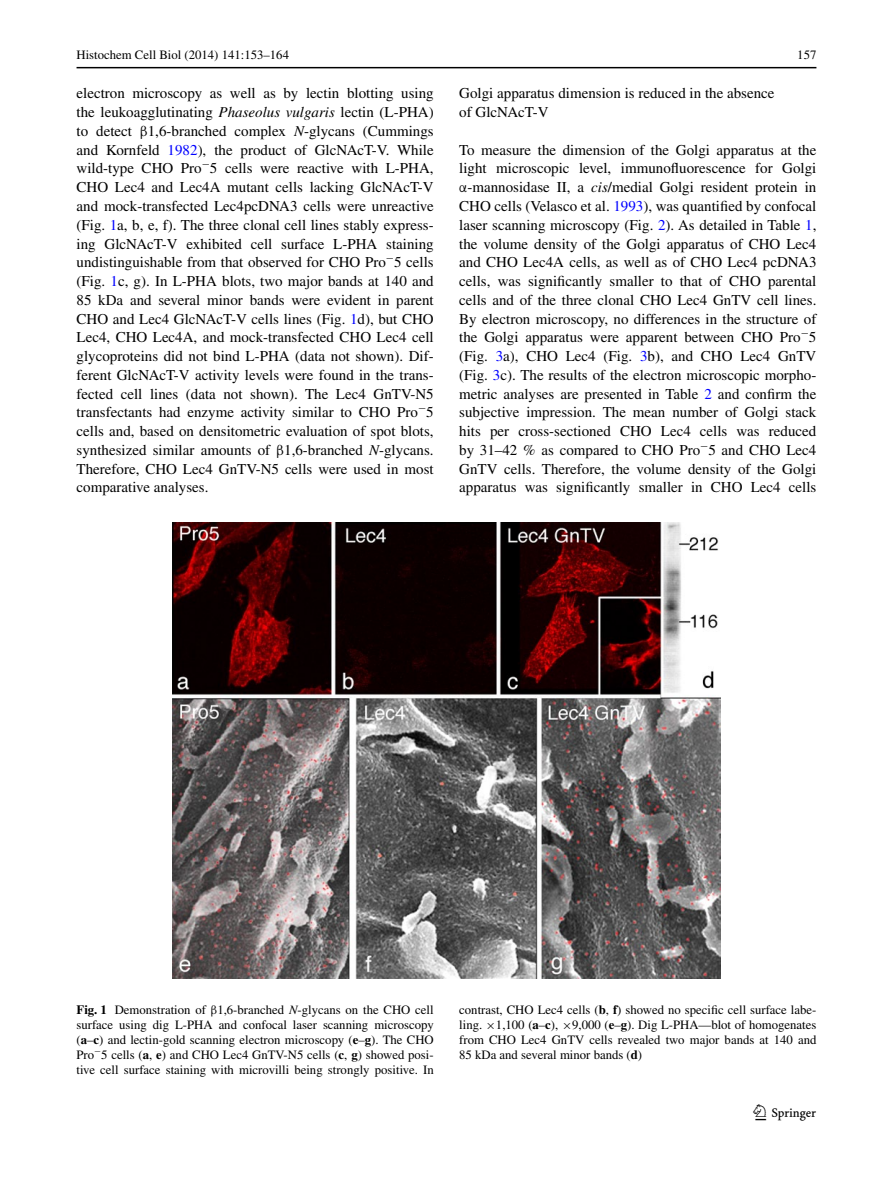
<style>
.page{position:relative;width:893px;height:1187px;background:#fff}
.page>*{position:absolute;margin:0;border:0;box-sizing:border-box;transform-origin:0 0}
.t1{font:22.5px "Springnew";color:#000}
.Para{font:15px/18.8px "Times";color:#000;text-align:justify}
.Section2{font:15px/18.8px "Times";color:#000}
.fig_p{font:12.75px/15px "Times";color:#000;text-align:justify}
.s1{font-style:italic}
.s2{font-family:"MTGU"}
.s3{color:#00f}
.s4{font-weight:700}
.s5{font-family:"MTSY"}
</style>
<div class="page">
<hr style="left:77px;top:67px;width:739px;height:1px;background:#000">
<img style="left:172px;top:522px;width:549px;height:456px">
<p class="fig_p" style="left:77px;top:48px;width:214px">Histochem Cell Biol (2014) 141:153–164</p>
<p class="fig_p" style="left:797px;top:48px;width:21px">157</p>
<p class="Para" style="left:77px;top:84px;width:359px">electron microscopy as well as by lectin blotting using the leukoagglutinating <span class="s1">Phaseolus vulgaris</span> lectin (L-PHA) to detect <span class="s2">β</span>1,6-branched complex <span class="s1">N</span>-glycans (Cummings and Kornfeld <span class="s3">1982</span>), the product of GlcNAcT-V. While wild-type CHO Pro<sup>−</sup>5 cells were reactive with L-PHA, CHO Lec4 and Lec4A mutant cells lacking GlcNAcT-V and mock-transfected Lec4pcDNA3 cells were unreactive (Fig. <span class="s3">1</span>a, b, e, f). The three clonal cell lines stably express&shy;ing GlcNAcT-V exhibited cell surface L-PHA staining undistinguishable from that observed for CHO Pro<sup>−</sup>5 cells (Fig. <span class="s3">1</span>c, g). In L-PHA blots, two major bands at 140 and 85 kDa and several minor bands were evident in parent CHO and Lec4 GlcNAcT-V cells lines (Fig. <span class="s3">1</span>d), but CHO Lec4, CHO Lec4A, and mock-transfected CHO Lec4 cell glycoproteins did not bind L-PHA (data not shown). Dif&shy;ferent GlcNAcT-V activity levels were found in the trans&shy;fected cell lines (data not shown). The Lec4 GnTV-N5 transfectants had enzyme activity similar to CHO Pro<sup>−</sup>5 cells and, based on densitometric evaluation of spot blots, synthesized similar amounts of <span class="s2">β</span>1,6-branched <span class="s1">N</span>-glycans.<br>Therefore, CHO Lec4 GnTV-N5 cells were used in most comparative analyses.</p>
<p class="Section2" style="left:459px;top:84px;width:317px">Golgi apparatus dimension is reduced in the absence of GlcNAcT‑V</p>
<p class="Para" style="left:459px;top:140px;width:359px">To measure the dimension of the Golgi apparatus at the light microscopic level, immunofluorescence for Golgi <span class="s2">α</span>-mannosidase II, a <span class="s1">cis</span>/medial Golgi resident protein in CHO cells (Velasco et al. <span class="s3">1993</span>), was quantified by confocal laser scanning microscopy (Fig. <span class="s3">2</span>). As detailed in Table <span class="s3">1</span>, the volume density of the Golgi apparatus of CHO Lec4 and CHO Lec4A cells, as well as of CHO Lec4 pcDNA3 cells, was significantly smaller to that of CHO parental cells and of the three clonal CHO Lec4 GnTV cell lines.<br>By electron microscopy, no differences in the structure of the Golgi apparatus were apparent between CHO Pro<sup>−</sup>5 (Fig. <span class="s3">3</span>a), CHO Lec4 (Fig. <span class="s3">3</span>b), and CHO Lec4 GnTV (Fig. <span class="s3">3</span>c). The results of the electron microscopic morpho&shy;metric analyses are presented in Table <span class="s3">2</span> and confirm the subjective impression. The mean number of Golgi stack hits per cross-sectioned CHO Lec4 cells was reduced by 31–42 % as compared to CHO Pro<sup>−</sup>5 and CHO Lec4<br>GnTV cells. Therefore, the volume density of the Golgi apparatus was significantly smaller in CHO Lec4 cells</p>
<p class="fig_p" style="left:77px;top:1002px;width:359px"><span class="s4">Fig. 1</span> Demonstration of <span class="s2">β</span>1,6-branched <span class="s1">N</span>-glycans on the CHO cell surface using dig L-PHA and confocal laser scanning microscopy (<span class="s4">a</span>–<span class="s4">c</span>) and lectin-gold scanning electron microscopy (<span class="s4">e</span>–<span class="s4">g</span>). The CHO Pro<sup>−</sup>5 cells (<span class="s4">a</span>, <span class="s4">e</span>) and CHO Lec4 GnTV-N5 cells (<span class="s4">c</span>, <span class="s4">g</span>) showed posi&shy;tive cell surface staining with microvilli being strongly positive. In</p>
<p class="fig_p" style="left:459px;top:1002px;width:359px">contrast, CHO Lec4 cells (<span class="s4">b</span>, <span class="s4">f</span>) showed no specific cell surface labe&shy;ling. <span class="s5">×</span>1,100 (<span class="s4">a</span>–<span class="s4">c</span>), <span class="s5">×</span>9,000 (<span class="s4">e</span>–<span class="s4">g</span>). Dig L-PHA—blot of homogenates from CHO Lec4 GnTV cells revealed two major bands at 140 and 85 kDa and several minor bands (<span class="s4">d</span>)</p>
<h1 class="t1" style="left:755px;top:1104px;width:62px">1 3</h1>
</div>
